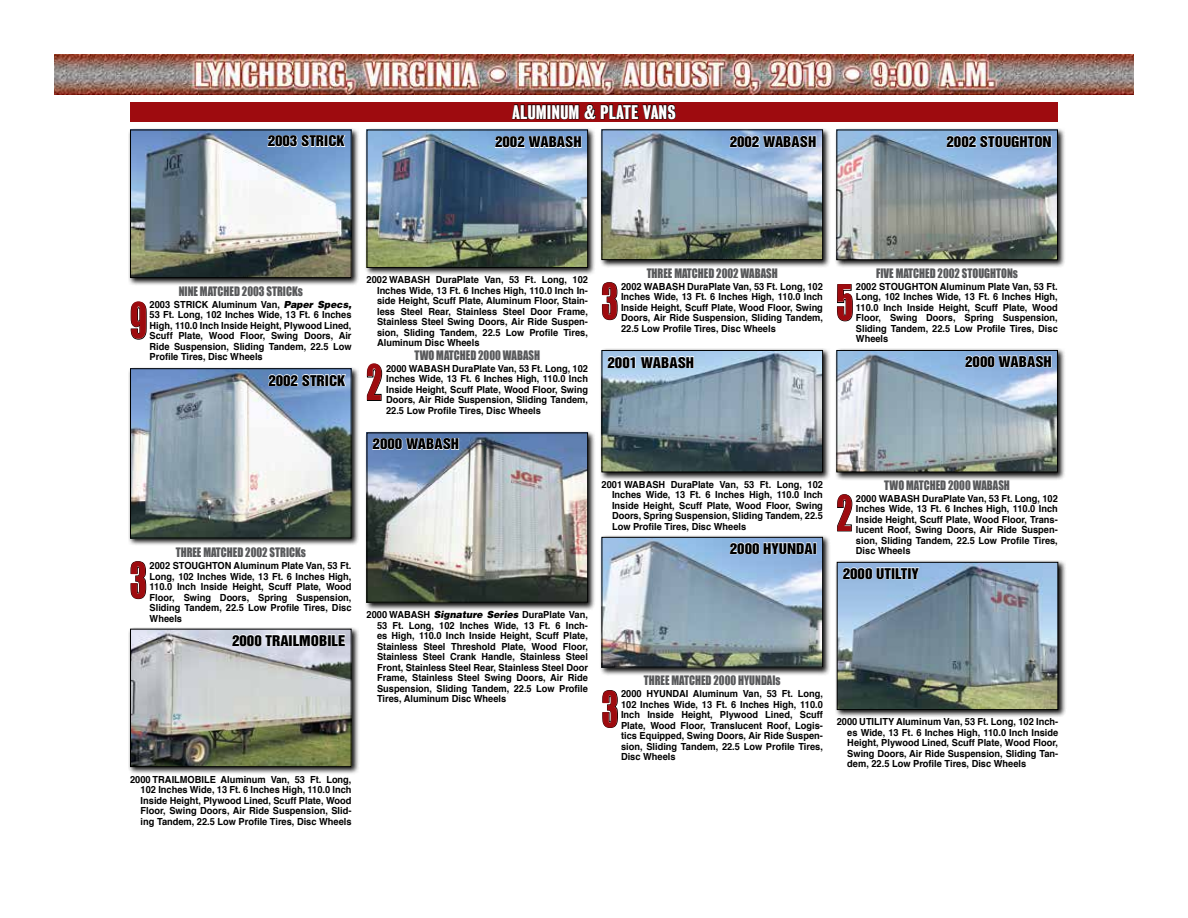
<style>
.page{position:relative;width:1188px;height:918px;background:#fff}
.page>*{position:absolute;margin:0;border:0;box-sizing:border-box;transform-origin:0 0}
.t1{font:45px "Impact";color:#9e0b0f;scale:.7 1}
.t2{font:18px "Bureau Grotesque One Seven";color:#fff;scale:1.05 1}
.t3{font:13.5px "Helvetica Inserat";color:#000;scale:1.1 1}
.t4{font:12px "Impact";color:#58595b;scale:.9 1}
.t5{font:700 9.75px/10.5px "Helvetica";color:#000;text-align:justify;scale:.95 1}
.s1{font-weight:900;font-style:italic}
</style>
<div class="page">
<img style="left:54px;top:54px;width:1080px;height:40px">
<div style="left:130px;top:102px;width:928px;height:20px;background:#9e0b0f"></div>
<div style="left:128px;top:128px;width:232px;height:158px;background:#000;opacity:.95"></div>
<img style="left:132px;top:132px;width:218px;height:144px">
<div style="left:130px;top:130px;width:222px;height:148px;border:1px solid #000"></div>
<svg style="left:267px;top:135px;width:79px;height:12px"></svg>
<svg style="left:130px;top:301px;width:17px;height:39px"></svg>
<div style="left:365px;top:128px;width:231px;height:148px;background:#000;opacity:.95"></div>
<img style="left:369px;top:132px;width:217px;height:134px">
<div style="left:367px;top:130px;width:221px;height:138px;border:1px solid #000"></div>
<img style="left:495px;top:82px;width:181px;height:76px">
<svg style="left:367px;top:363px;width:15px;height:38px"></svg>
<div style="left:600px;top:127px;width:231px;height:141px;background:#000;opacity:.95"></div>
<img style="left:604px;top:131px;width:217px;height:127px">
<div style="left:602px;top:129px;width:221px;height:131px;border:1px solid #000"></div>
<svg style="left:729px;top:127px;width:87px;height:31px;background:#a5bcdb"></svg>
<svg style="left:602px;top:282px;width:16px;height:38px"></svg>
<div style="left:834px;top:128px;width:232px;height:140px;background:#000;opacity:.95"></div>
<img style="left:838px;top:132px;width:218px;height:126px">
<div style="left:836px;top:130px;width:222px;height:130px;border:1px solid #000"></div>
<svg style="left:946px;top:135px;width:106px;height:13px"></svg>
<svg style="left:837px;top:284px;width:16px;height:38px"></svg>
<div style="left:128px;top:366px;width:232px;height:181px;background:#000;opacity:.95"></div>
<img style="left:132px;top:370px;width:218px;height:166px">
<div style="left:130px;top:368px;width:222px;height:170px;border:1px solid #000"></div>
<svg style="left:268px;top:374px;width:79px;height:13px"></svg>
<svg style="left:130px;top:561px;width:16px;height:38px"></svg>
<div style="left:600px;top:348px;width:231px;height:132px;background:#000;opacity:.95"></div>
<img style="left:604px;top:352px;width:217px;height:118px">
<div style="left:602px;top:350px;width:221px;height:122px;border:1px solid #000"></div>
<svg style="left:607px;top:348px;width:87px;height:31px;background:#b9d0e6"></svg>
<div style="left:365px;top:431px;width:231px;height:180px;background:#000;opacity:.95"></div>
<img style="left:369px;top:435px;width:217px;height:166px">
<div style="left:367px;top:433px;width:221px;height:170px;border:1px solid #000"></div>
<svg style="left:372px;top:431px;width:87px;height:29px;background:#7f98be"></svg>
<div style="left:834px;top:348px;width:232px;height:132px;background:#000;opacity:.95"></div>
<img style="left:838px;top:352px;width:218px;height:118px">
<div style="left:836px;top:350px;width:222px;height:122px;border:1px solid #000"></div>
<svg style="left:965px;top:348px;width:87px;height:30px;background:#a4bddc"></svg>
<svg style="left:837px;top:494px;width:16px;height:38px"></svg>
<div style="left:600px;top:535px;width:231px;height:140px;background:#000;opacity:.95"></div>
<img style="left:604px;top:539px;width:217px;height:126px">
<div style="left:602px;top:537px;width:221px;height:130px;border:1px solid #000"></div>
<svg style="left:729px;top:535px;width:85px;height:20px;background:#acc1dc"></svg>
<div style="left:813px;top:543px;width:4px;height:11px;border:1px solid #fff"></div>
<svg style="left:602px;top:690px;width:16px;height:38px"></svg>
<div style="left:128px;top:627px;width:232px;height:148px;background:#000;opacity:.95"></div>
<img style="left:132px;top:631px;width:218px;height:134px">
<div style="left:130px;top:629px;width:222px;height:138px;border:1px solid #000"></div>
<svg style="left:232px;top:627px;width:114px;height:24px"></svg>
<div style="left:835px;top:560px;width:231px;height:158px;background:#000;opacity:.95"></div>
<img style="left:839px;top:564px;width:217px;height:144px">
<div style="left:837px;top:562px;width:221px;height:148px;border:1px solid #000"></div>
<svg style="left:842px;top:567px;width:78px;height:13px"></svg>
<h3 class="t3" style="left:268px;top:133px;width:72px">2003 STRICK</h3>
<h2 class="t2" style="left:512px;top:102px;width:157px">ALUMINUM &amp; PLATE VANS</h2>
<h3 class="t3" style="left:495px;top:134px;width:80px">2002 WABASH</h3>
<h3 class="t3" style="left:730px;top:134px;width:80px">2002 WABASH</h3>
<h3 class="t3" style="left:947px;top:134px;width:97px">2002 STOUGHTON</h3>
<p class="t4" style="left:179px;top:282px;width:139px">NINE MATCHED 2003 STRICKs</p>
<p class="t5" style="left:150px;top:299px;width:214px">2003 STRICK Aluminum Van, <span class="s1">Paper Specs, </span>53 Ft. Long, 102 Inches Wide, 13 Ft. 6 Inches High, 110.0 Inch Inside Height, Plywood Lined, Scuff Plate, Wood Floor, Swing Doors, Air Ride Suspension, Sliding Tandem, 22.5 Low Profile Tires, Disc Wheels</p>
<h1 class="t1" style="left:130px;top:286px;width:26px">9</h1>
<h3 class="t3" style="left:268px;top:372px;width:72px">2002 STRICK</h3>
<p class="t4" style="left:176px;top:543px;width:146px">THREE MATCHED 2002 STRICKs</p>
<p class="t5" style="left:150px;top:561px;width:214px">2002 STOUGHTON Aluminum Plate Van, 53 Ft.<br>Long, 102 Inches Wide, 13 Ft. 6 Inches High, 110.0 Inch Inside Height, Scuff Plate, Wood Floor, Swing Doors, Spring Suspension, Sliding Tandem, 22.5 Low Profile Tires, Disc Wheels</p>
<h1 class="t1" style="left:130px;top:545px;width:25px">3</h1>
<h3 class="t3" style="left:232px;top:632px;width:105px">2000 TRAILMOBILE</h3>
<p class="t5" style="left:141px;top:774px;width:224px;text-indent:-10px">2000 TRAILMOBILE Aluminum Van, 53 Ft. Long, 102 Inches Wide, 13 Ft. 6 Inches High, 110.0 Inch Inside Height, Plywood Lined, Scuff Plate, Wood Floor, Swing Doors, Air Ride Suspension, Slid&shy;ing Tandem, 22.5 Low Profile Tires, Disc Wheels</p>
<p class="t5" style="left:377px;top:275px;width:224px;text-indent:-10px">2002 WABASH DuraPlate Van, 53 Ft. Long, 102<br>Inches Wide, 13 Ft. 6 Inches High, 110.0 Inch In&shy;side Height, Scuff Plate, Aluminum Floor, Stain&shy;less Steel Rear, Stainless Steel Door Frame, Stainless Steel Swing Doors, Air Ride Suspen&shy;sion, Sliding Tandem, 22.5 Low Profile Tires, Aluminum Disc Wheels</p>
<p class="t4" style="left:414px;top:346px;width:141px">TWO MATCHED 2000 WABASH</p>
<p class="t5" style="left:386px;top:363px;width:214px">2000 WABASH DuraPlate Van, 53 Ft. Long, 102<br>Inches Wide, 13 Ft. 6 Inches High, 110.0 Inch Inside Height, Scuff Plate, Wood Floor, Swing Doors, Air Ride Suspension, Sliding Tandem, 22.5 Low Profile Tires, Disc Wheels</p>
<h1 class="t1" style="left:367px;top:348px;width:24px">2</h1>
<h3 class="t3" style="left:373px;top:436px;width:80px">2000 WABASH</h3>
<p class="t4" style="left:647px;top:264px;width:147px">THREE MATCHED 2002 WABASH</p>
<p class="t5" style="left:621px;top:281px;width:214px">2002 WABASH DuraPlate Van, 53 Ft. Long, 102<br>Inches Wide, 13 Ft. 6 Inches High, 110.0 Inch Inside Height, Scuff Plate, Wood Floor, Swing Doors, Air Ride Suspension, Sliding Tandem, 22.5 Low Profile Tires, Disc Wheels</p>
<h1 class="t1" style="left:602px;top:266px;width:25px">3</h1>
<h3 class="t3" style="left:608px;top:354px;width:80px">2001 WABASH</h3>
<p class="t5" style="left:612px;top:479px;width:224px;text-indent:-10px">2001 WABASH DuraPlate Van, 53 Ft. Long, 102<br>Inches Wide, 13 Ft. 6 Inches High, 110.0 Inch Inside Height, Scuff Plate, Wood Floor, Swing Doors, Spring Suspension, Sliding Tandem, 22.5<br>Low Profile Tires, Disc Wheels</p>
<h3 class="t3" style="left:730px;top:540px;width:81px">2000 HYUNDAI</h3>
<p class="t5" style="left:377px;top:610px;width:224px;text-indent:-10px">2000 WABASH <span class="s1">Signature Series</span> DuraPlate Van, 53 Ft. Long, 102 Inches Wide, 13 Ft. 6 Inch&shy;es High, 110.0 Inch Inside Height, Scuff Plate, Stainless Steel Threshold Plate, Wood Floor, Stainless Steel Crank Handle, Stainless Steel Front, Stainless Steel Rear, Stainless Steel Door Frame, Stainless Steel Swing Doors, Air Ride Suspension, Sliding Tandem, 22.5 Low Profile Tires, Aluminum Disc Wheels</p>
<p class="t4" style="left:644px;top:671px;width:154px">THREE MATCHED 2000 HYUNDAIs</p>
<p class="t5" style="left:621px;top:689px;width:214px">2000 HYUNDAI Aluminum Van, 53 Ft. Long, 102 Inches Wide, 13 Ft. 6 Inches High, 110.0<br>Inch Inside Height, Plywood Lined, Scuff Plate, Wood Floor, Translucent Roof, Logis&shy;tics Equipped, Swing Doors, Air Ride Suspen&shy;sion, Sliding Tandem, 22.5 Low Profile Tires, Disc Wheels</p>
<h1 class="t1" style="left:602px;top:674px;width:25px">3</h1>
<p class="t4" style="left:876px;top:264px;width:159px">FIVE MATCHED 2002 STOUGHTONs</p>
<p class="t5" style="left:856px;top:281px;width:214px">2002 STOUGHTON Aluminum Plate Van, 53 Ft.<br>Long, 102 Inches Wide, 13 Ft. 6 Inches High, 110.0 Inch Inside Height, Scuff Plate, Wood Floor, Swing Doors, Spring Suspension, Sliding Tandem, 22.5 Low Profile Tires, Disc Wheels</p>
<h1 class="t1" style="left:836px;top:268px;width:26px">5</h1>
<h3 class="t3" style="left:965px;top:353px;width:80px">2000 WABASH</h3>
<p class="t4" style="left:884px;top:476px;width:141px">TWO MATCHED 2000 WABASH</p>
<p class="t5" style="left:856px;top:493px;width:214px">2000 WABASH DuraPlate Van, 53 Ft. Long, 102<br>Inches Wide, 13 Ft. 6 Inches High, 110.0 Inch Inside Height, Scuff Plate, Wood Floor, Trans&shy;lucent Roof, Swing Doors, Air Ride Suspen&shy;sion, Sliding Tandem, 22.5 Low Profile Tires, Disc Wheels</p>
<h1 class="t1" style="left:837px;top:478px;width:24px">2</h1>
<h3 class="t3" style="left:843px;top:565px;width:71px">2000 UTILTIY</h3>
<p class="t5" style="left:847px;top:716px;width:224px;text-indent:-10px">2000 UTILITY Aluminum Van, 53 Ft. Long, 102 Inch&shy;es Wide, 13 Ft. 6 Inches High, 110.0 Inch Inside Height, Plywood Lined, Scuff Plate, Wood Floor, Swing Doors, Air Ride Suspension, Sliding Tan&shy;dem, 22.5 Low Profile Tires, Disc Wheels</p>
</div>
